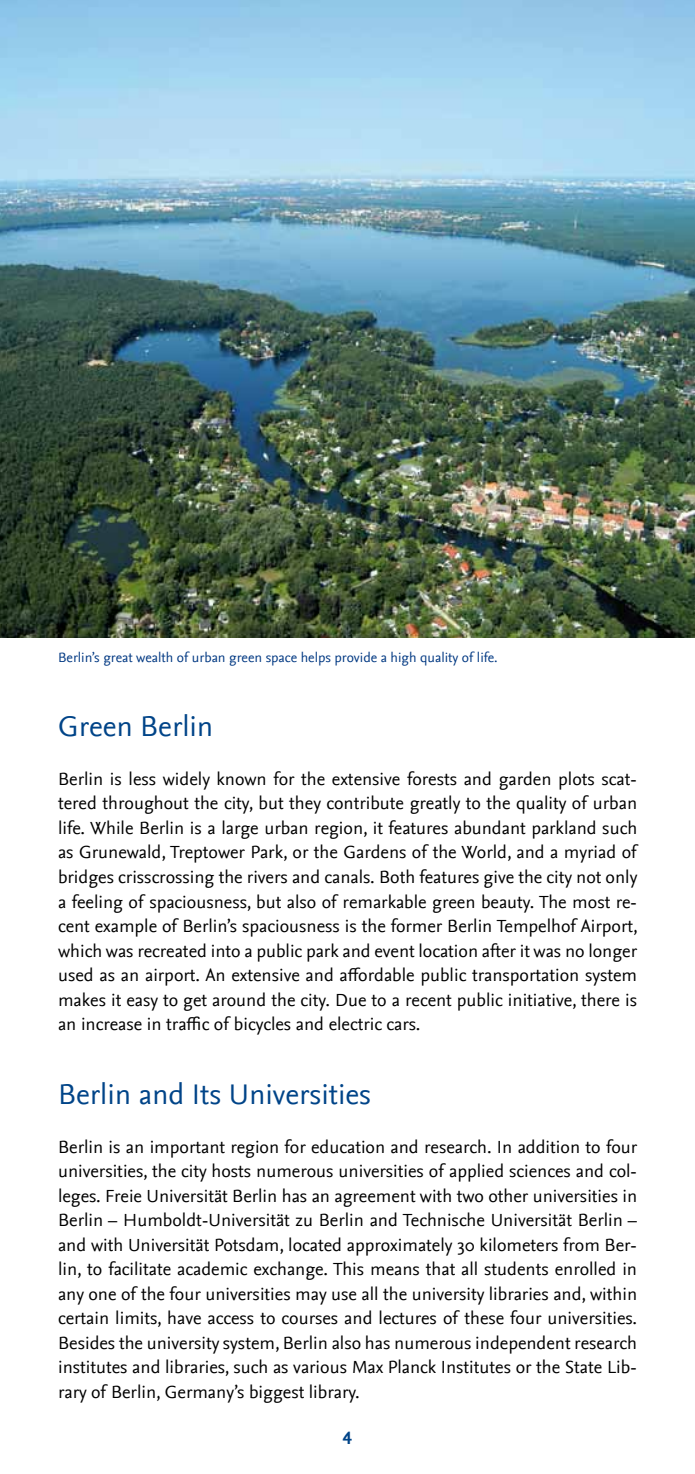
<style>
.page{position:relative;width:695px;height:1474px;background:#fff}
.page>*{position:absolute;margin:0;border:0;box-sizing:border-box;transform-origin:0 0}
.t1{font:29.75px "Nexus Sans";color:#048}
.t2{font:18.38px/24.5px "Nexus Sans";color:#000;text-align:justify}
.t3{font:700 18.38px "Nexus Sans TF";color:#048}
.t4{font:14px "Nexus Sans";color:#003882}
</style>
<div class="page">
<img style="left:0;top:0;width:694px;height:638px">
<p class="t4" style="left:58px;top:650px;width:441px">Berlin’s great wealth of urban green space helps provide a high quality of life.</p>
<h1 class="t1" style="left:58px;top:709px;width:157px">Green Berlin</h1>
<p class="t2" style="left:58px;top:767px;width:581px">Berlin is less widely known for the extensive forests and garden plots scat&shy;tered throughout the city, but they contribute greatly to the quality of urban life. While Berlin is a large urban region, it features abundant parkland such as Grunewald, Treptower Park, or the Gardens of the World, and a myriad of bridges crisscrossing the rivers and canals. Both features give the city not only a feeling of spaciousness, but also of remarkable green beauty. The most re&shy;cent example of Berlin’s spaciousness is the former Berlin Tempelhof Airport, which was recreated into a public park and event location after it was no longer used as an airport. An extensive and affordable public transportation system makes it easy to get around the city. Due to a recent public initiative, there is an increase in traffic of bicycles and electric cars.</p>
<h1 class="t1" style="left:58px;top:1076px;width:314px">Berlin and Its Universities</h1>
<p class="t2" style="left:58px;top:1134px;width:580px">Berlin is an important region for education and research. In addition to four universities, the city hosts numerous universities of applied sciences and col&shy;leges. Freie Universität Berlin has an agreement with two other universities in Berlin – Humboldt-Universität zu Berlin and Technische Universität Berlin – and with Universität Potsdam, located approximately 30 kilometers from Ber&shy;lin, to facilitate academic exchange. This means that all students enrolled in any one of the four universities may use all the university libraries and, within certain limits, have access to courses and lectures of these four universities.<br>Besides the university system, Berlin also has numerous independent research institutes and libraries, such as various Max Planck Institutes or the State Lib&shy;rary of Berlin, Germany’s biggest library.</p>
<p class="t3" style="left:343px;top:1426px;width:11px">4</p>
</div>
